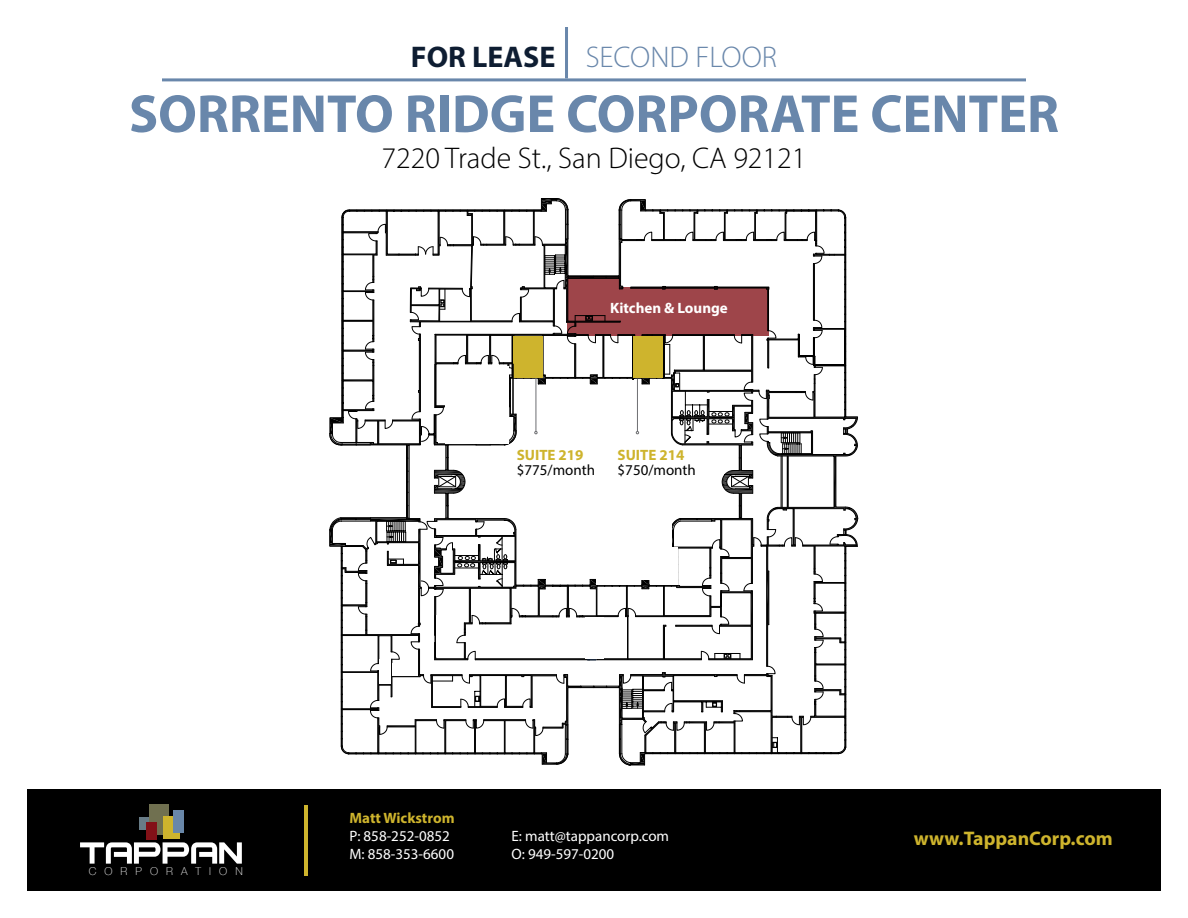
<style>
.page{position:relative;width:1188px;height:918px;background:#fff}
.page>*{position:absolute;margin:0;border:0;box-sizing:border-box;transform-origin:0 0}
.t1{font:700 54px "Myriad Pro";color:#6987ab}
.t2{font:300 30px "Myriad Pro";color:#000}
.t3{font:300 30px "Myriad Pro";color:#6987ab}
.t4{font:700 19.65px "Myriad Pro";color:#ceb42d}
.t5{font:15px "Myriad Pro";color:#fff}
.t6{font:700 15px "Myriad Pro";color:#ceb42d}
.t7{font:15px "Myriad Pro";color:#000}
.t8{font:700 15px "Myriad Pro";color:#fff}
.t9{font:100 10.8px "Helvetica Neue";letter-spacing:.74em;color:#fff}
.s1{font-weight:700;color:#0e1d32}
</style>
<div class="page">
<hr style="left:162px;top:78px;width:864px;height:3px;background:#6987ab">
<hr style="left:565px;top:27px;width:3px;height:51px;background:#6987ab">
<div style="left:27px;top:789px;width:1134px;height:102px;background:#000"></div>
<svg style="left:80px;top:842px;width:162px;height:22px"></svg>
<div style="left:139px;top:817px;width:13px;height:13px;background:#687c87"></div>
<div style="left:149px;top:804px;width:20px;height:31px;background:#707050"></div>
<div style="left:163px;top:816px;width:17px;height:22px;background:#ceb42d"></div>
<div style="left:174px;top:811px;width:10px;height:22px;background:#6987a9"></div>
<div style="left:146px;top:822px;width:10px;height:18px;background:#831117"></div>
<hr style="left:304px;top:805px;width:4px;height:70px;background:#ceb42d">
<svg style="left:330px;top:198px;width:528px;height:568px"></svg>
<div style="left:514px;top:336px;width:29px;height:41px;background:#ceb42d"></div>
<div style="left:446px;top:366px;width:63px;height:78px;background:#fff"></div>
<hr style="left:512px;top:336px;width:1px;height:41px;background:#000">
<hr style="left:512px;top:364px;width:2px;height:50px;background:#000">
<hr style="left:434px;top:364px;width:2px;height:44px;background:#000">
<hr style="left:434px;top:414px;width:1px;height:30px;background:#000">
<h2 class="t3" style="left:411px;top:39px;width:368px"><span class="s1">FOR LEASE</span> SECOND FLOOR</h2>
<h1 class="t1" style="left:129px;top:79px;width:932px">SORRENTO RIDGE CORPORATE CENTER</h1>
<h2 class="t2" style="left:381px;top:140px;width:427px">7220 Trade St., San Diego, CA 92121</h2>
<p class="t8" style="left:610px;top:299px;width:119px">Kitchen &amp; Lounge</p>
<p class="t6" style="left:517px;top:446px;width:68px">SUITE 219</p>
<p class="t7" style="left:517px;top:461px;width:80px">$775/month</p>
<p class="t6" style="left:618px;top:446px;width:68px">SUITE 214</p>
<p class="t7" style="left:618px;top:461px;width:80px">$750/month</p>
<p class="t9" style="left:89px;top:863px;width:155px">CORPORATION</p>
<p class="t6" style="left:350px;top:808px;width:107px">Matt Wickstrom</p>
<p class="t5" style="left:350px;top:827px;width:102px">P: 858-252-0852</p>
<p class="t5" style="left:512px;top:827px;width:159px">E: matt@tappancorp.com</p>
<p class="t5" style="left:350px;top:845px;width:106px">M: 858-353-6600</p>
<p class="t5" style="left:512px;top:845px;width:104px">O: 949-597-0200</p>
<h3 class="t4" style="left:914px;top:825px;width:200px">www.TappanCorp.com</h3>
</div>
